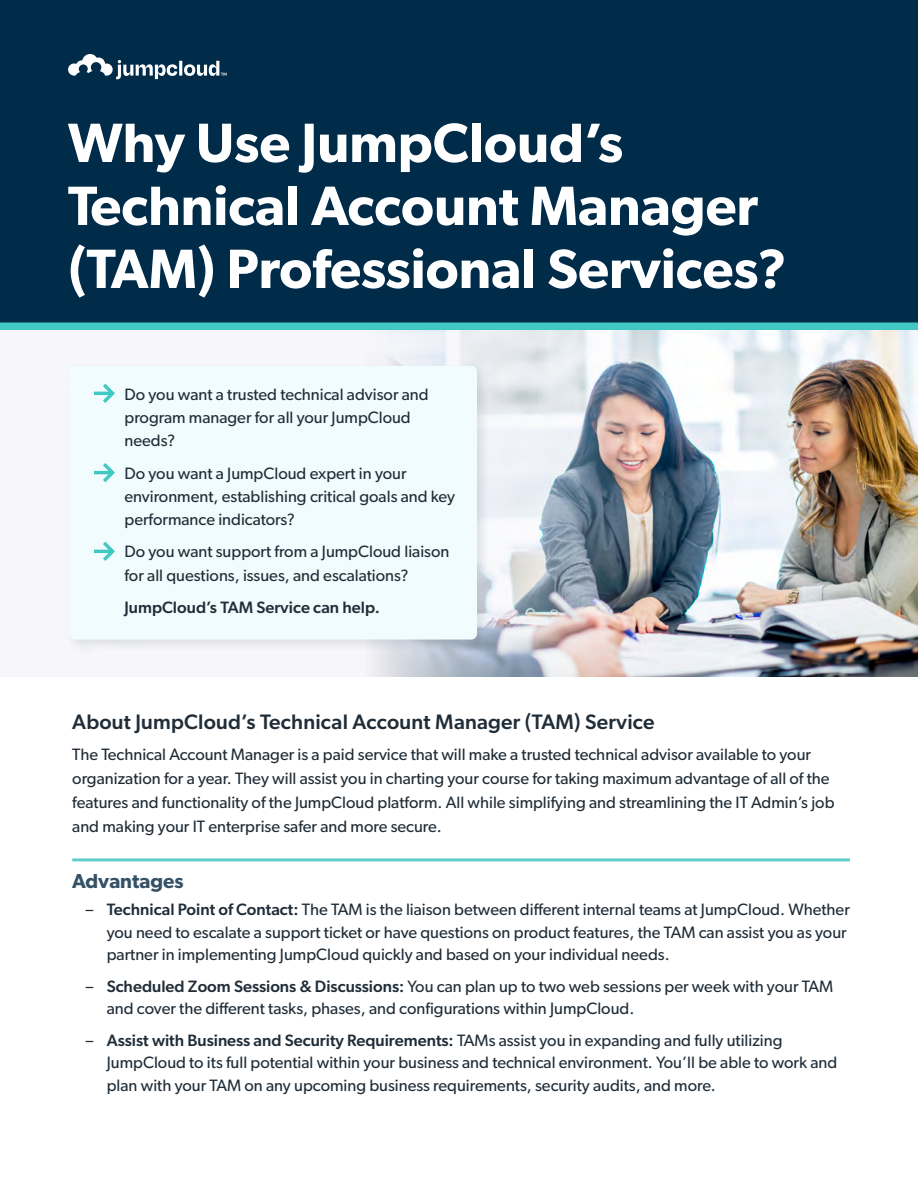
<style>
.page{position:relative;width:918px;height:1188px;background:#fff}
.page>*{position:absolute;margin:0;border:0;box-sizing:border-box;transform-origin:0 0}
.t1{font:600 55.5px/63px "Gibson";color:#fff}
.t2{font:500 21px "Gibson";letter-spacing:.01em;color:#202d38}
.t3{font:600 20.25px "Gibson";color:#345166}
.t4{font:16.5px/23.2px "Gibson";color:#202d38}
.t5{font:500 16.5px "Gibson";color:#202d38}
.s1{font-weight:500}
</style>
<div class="page">
<div style="left:0;top:0;width:918px;height:326px;background:#002b49"></div>
<img style="left:658px;top:330px;width:260px;height:347px">
<img style="left:366px;top:330px;width:292px;height:347px">
<div style="left:0;top:329px;width:345px;height:348px;background:#f7f7fb"></div>
<svg style="left:68px;top:54px;width:159px;height:25px"></svg>
<div style="left:0;top:322px;width:918px;height:8px;background:#41c8c3"></div>
<div style="left:65px;top:362px;width:425px;height:291px;background:#202d38;opacity:.12"></div>
<div style="left:69px;top:366px;width:408px;height:274px;background:#f0fcfd;border-radius:6px"></div>
<svg style="left:94px;top:384px;width:21px;height:19px"></svg>
<svg style="left:94px;top:463px;width:21px;height:19px"></svg>
<svg style="left:94px;top:542px;width:21px;height:19px"></svg>
<hr style="left:72px;top:858px;width:778px;height:3px;background:#5ed0cc">
<h1 class="t1" style="left:68px;top:110px;width:720px">Why Use JumpCloud’s<br>Technical Account Manager (TAM) Professional Services?</h1>
<p class="t4" style="left:124px;top:382px;width:306px">Do you want a trusted technical advisor and program manager for all your JumpCloud needs?</p>
<p class="t4" style="left:124px;top:461px;width:332px">Do you want a JumpCloud expert in your environment, establishing critical goals and key performance indicators?</p>
<p class="t4" style="left:124px;top:540px;width:326px">Do you want support from a JumpCloud liaison for all questions, issues, and escalations?</p>
<p class="t5" style="left:124px;top:597px;width:257px">JumpCloud’s TAM Service can help.</p>
<p class="t2" style="left:72px;top:709px;width:584px">About JumpCloud’s Technical Account Manager (TAM) Service</p>
<p class="t4" style="left:72px;top:742px;width:764px;line-height:24px">The Technical Account Manager is a paid service that will make a trusted technical advisor available to your organization for a year. They will assist you in charting your course for taking maximum advantage of all of the features and functionality of the JumpCloud platform. All while simplifying and streamlining the IT Admin’s job and making your IT enterprise safer and more secure.</p>
<p class="t3" style="left:72px;top:869px;width:113px">Advantages</p>
<p class="t4" style="left:107px;top:898px;width:745px;line-height:22.5px;text-indent:-21px">– <span class="s1">Technical Point of Contact:</span> The TAM is the liaison between different internal teams at JumpCloud. Whether you need to escalate a support ticket or have questions on product features, the TAM can assist you as your partner in implementing JumpCloud quickly and based on your individual needs.</p>
<p class="t4" style="left:107px;top:975px;width:728px;line-height:22.5px;text-indent:-21px">– <span class="s1">Scheduled Zoom Sessions &amp; Discussions:</span> You can plan up to two web sessions per week with your TAM and cover the different tasks, phases, and configurations within JumpCloud.</p>
<p class="t4" style="left:107px;top:1029px;width:732px;line-height:22.5px;text-indent:-21px">– <span class="s1">Assist with Business and Security Requirements:</span> TAMs assist you in expanding and fully utilizing<br>JumpCloud to its full potential within your business and technical environment. You’ll be able to work and plan with your TAM on any upcoming business requirements, security audits, and more.</p>
</div>
